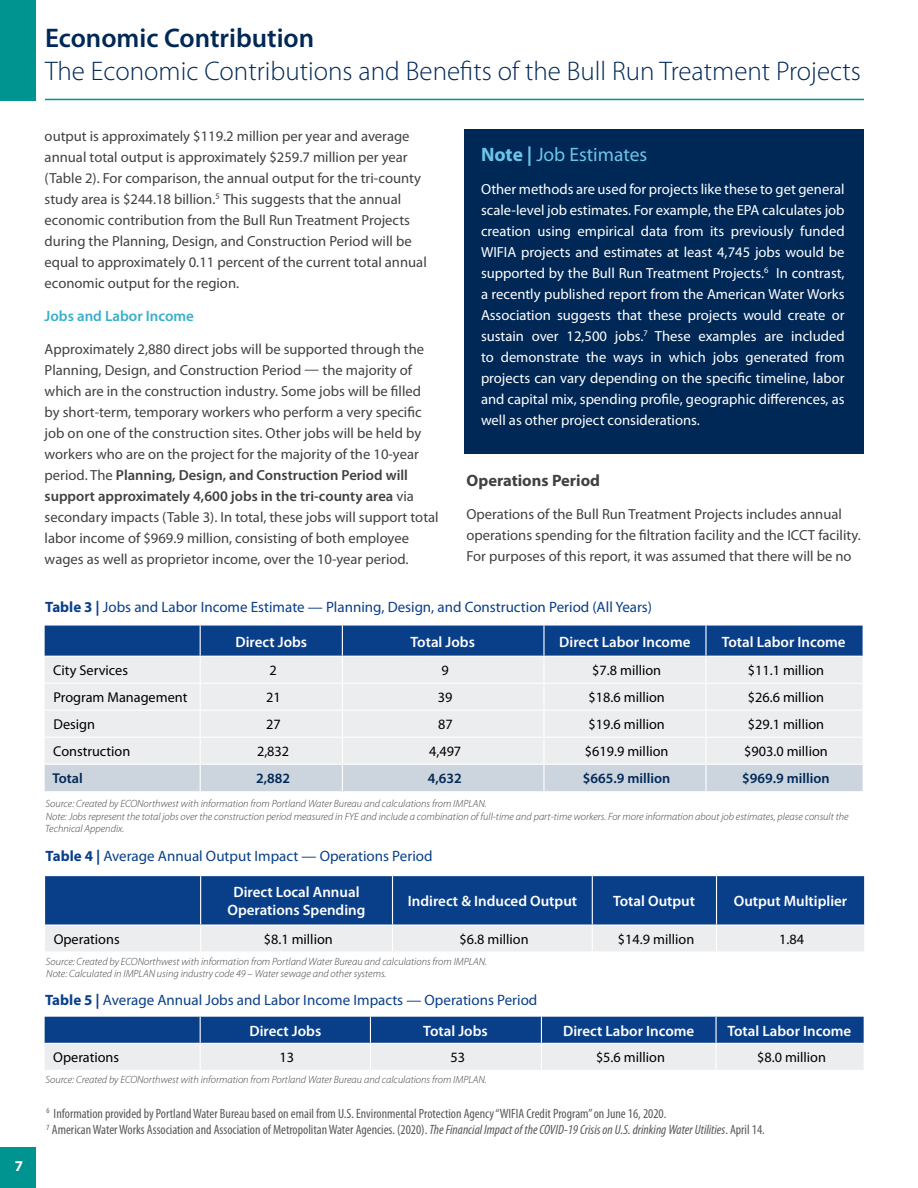
<style>
.page{position:relative;width:918px;height:1188px;background:#fff}
.page>*{position:absolute;margin:0;border:0;box-sizing:border-box;transform-origin:0 0}
.t1{font:300 27px "Myriad Pro";color:#002856}
.t2{font:600 27px "Myriad Pro";color:#002856}
.t3{font:19.5px "Myriad Pro";color:#6cc5e9}
.t4{font:700 16.5px "Myriad Pro";color:#414042}
.t5{font:15px "Myriad Pro";color:#093f89}
.t6{font:600 15px/18px "Myriad Pro";color:#fff;text-align:center}
.t7{font:600 15px "Myriad Pro";color:#37b0c9}
.t8{font:700 15px "Myriad Pro";color:#fff}
.t9{font:14.7px/21px "Myriad Pro";color:#414042}
.t10{font:14.7px/21px "Myriad Pro";color:#fff;text-align:justify}
.t11{font:14.25px "Myriad Pro";color:#000}
.t12{font:600 14.25px "Myriad Pro";color:#002856}
.t13{font:condensed 13.5px/16.5px "Myriad Pro";color:#58595b}
.t14{font:italic 300 10.5px/12.6px "Myriad Pro";color:#414042}
.s1{font-weight:600}
.s2{font-weight:700}
.s3{font-style:italic}
</style>
<div class="page">
<hr style="left:45px;top:99px;width:819px;height:1px;background:#009491">
<div style="left:0;top:0;width:36px;height:100px;background:#009491"></div>
<svg style="left:45px;top:626px;width:818px;height:165px;background:#becad9"></svg>
<hr style="left:544px;top:764px;width:162px;height:1px;background:#fff">
<hr style="left:543px;top:765px;width:2px;height:26px;background:#fff">
<hr style="left:706px;top:764px;width:157px;height:1px;background:#fff">
<hr style="left:705px;top:765px;width:2px;height:26px;background:#fff">
<svg style="left:45px;top:876px;width:819px;height:75px;background:#5a7dad"></svg>
<svg style="left:45px;top:1017px;width:819px;height:53px;background:#7e98bd"></svg>
<hr style="left:716px;top:1043px;width:148px;height:1px;background:#fff">
<hr style="left:715px;top:1044px;width:2px;height:26px;background:#fff">
<div style="left:465px;top:130px;width:399px;height:324px;background:#002856"></div>
<div style="left:0;top:1147px;width:36px;height:41px;background:#009491"></div>
<p class="t8" style="left:15px;top:1156px;width:10px">7</p>
<h1 class="t2" style="left:45px;top:21px;width:271px">Economic Contribution</h1>
<h1 class="t1" style="left:45px;top:54px;width:817px">The Economic Contributions and Benefits of the Bull Run Treatment Projects</h1>
<p class="t9" style="left:45px;top:125px;width:384px">output is approximately $119.2 million per year and average annual total output is approximately $259.7 million per year (Table 2). For comparison, the annual output for the tri-county study area is $244.18 billion.<sup>5</sup> This suggests that the annual economic contribution from the Bull Run Treatment Projects during the Planning, Design, and Construction Period will be equal to approximately 0.11 percent of the current total annual economic output for the region.</p>
<p class="t7" style="left:45px;top:306px;width:151px">Jobs and Labor Income</p>
<p class="t9" style="left:45px;top:338px;width:396px">Approximately 2,880 direct jobs will be supported through the Planning, Design, and Construction Period — the majority of which are in the construction industry. Some jobs will be filled by short-term, temporary workers who perform a very specific job on one of the construction sites. Other jobs will be held by workers who are on the project for the majority of the 10-year period. The <span class="s1">Planning, Design, and Construction Period will support approximately 4,600 jobs in the tri-county area</span> via secondary impacts (Table 3). In total, these jobs will support total labor income of $969.9 million, consisting of both employee wages as well as proprietor income, over the 10-year period.</p>
<h2 class="t3" style="left:481px;top:143px;width:168px"><span class="s2">Note |</span> Job Estimates</h2>
<p class="t10" style="left:481px;top:179px;width:365px">Other methods are used for projects like these to get general scale-level job estimates. For example, the EPA calculates job creation using empirical data from its previously funded WIFIA projects and estimates at least 4,745 jobs would be supported by the Bull Run Treatment Projects.<sup>6</sup> In contrast, a recently published report from the American Water Works Association suggests that these projects would create or sustain over 12,500 jobs.<sup>7</sup> These examples are included to demonstrate the ways in which jobs generated from projects can vary depending on the specific timeline, labor and capital mix, spending profile, geographic differences, as well as other project considerations.</p>
<p class="t4" style="left:467px;top:470px;width:135px">Operations Period</p>
<p class="t9" style="left:467px;top:503px;width:396px">Operations of the Bull Run Treatment Projects includes annual operations spending for the filtration facility and the ICCT facility.<br>For purposes of this report, it was assumed that there will be no</p>
<p class="t5" style="left:45px;top:598px;width:609px"><span class="s2">Table 3 |</span> Jobs and Labor Income Estimate — Planning, Design, and Construction Period (All Years)</p>
<p class="t6" style="left:235px;top:632px;width:73px">Direct Jobs</p>
<p class="t6" style="left:411px;top:632px;width:66px">Total Jobs</p>
<p class="t6" style="left:559px;top:632px;width:133px">Direct Labor Income</p>
<p class="t6" style="left:722px;top:632px;width:125px">Total Labor Income</p>
<p class="t11" style="left:53px;top:661px;width:76px">City Services</p>
<p class="t11" style="left:269px;top:661px;width:9px">2</p>
<p class="t11" style="left:441px;top:661px;width:9px">9</p>
<p class="t11" style="left:592px;top:661px;width:70px">$7.8 million</p>
<p class="t11" style="left:748px;top:661px;width:78px">$11.1 million</p>
<p class="t11" style="left:54px;top:688px;width:135px">Program Management</p>
<p class="t11" style="left:266px;top:688px;width:16px">21</p>
<p class="t11" style="left:438px;top:688px;width:16px">39</p>
<p class="t11" style="left:589px;top:688px;width:78px">$18.6 million</p>
<p class="t11" style="left:748px;top:688px;width:78px">$26.6 million</p>
<p class="t11" style="left:54px;top:715px;width:43px">Design</p>
<p class="t11" style="left:266px;top:715px;width:16px">27</p>
<p class="t11" style="left:438px;top:715px;width:16px">87</p>
<p class="t11" style="left:589px;top:715px;width:78px">$19.6 million</p>
<p class="t11" style="left:748px;top:715px;width:78px">$29.1 million</p>
<p class="t11" style="left:53px;top:743px;width:79px">Construction</p>
<p class="t11" style="left:257px;top:743px;width:34px">2,832</p>
<p class="t11" style="left:429px;top:743px;width:34px">4,497</p>
<p class="t11" style="left:585px;top:743px;width:85px">$619.9 million</p>
<p class="t11" style="left:744px;top:743px;width:85px">$903.0 million</p>
<p class="t12" style="left:53px;top:769px;width:32px">Total</p>
<p class="t12" style="left:256px;top:769px;width:35px">2,882</p>
<p class="t12" style="left:428px;top:769px;width:35px">4,632</p>
<p class="t12" style="left:583px;top:769px;width:89px">$665.9 million</p>
<p class="t12" style="left:742px;top:769px;width:89px">$969.9 million</p>
<p class="t14" style="left:45px;top:797px;width:805px">Source: Created by ECONorthwest with information from Portland Water Bureau and calculations from IMPLAN.<br>Note: Jobs represent the total jobs over the construction period measured in FYE and include a combination of full-time and part-time workers. For more information about job estimates, please consult the<br>Technical Appendix.</p>
<p class="t5" style="left:46px;top:847px;width:389px"><span class="s2">Table 4 |</span> Average Annual Output Impact — Operations Period</p>
<p class="t6" style="left:227px;top:883px;width:139px">Direct Local Annual<br>Operations Spending</p>
<p class="t6" style="left:408px;top:892px;width:171px">Indirect &amp; Induced Output</p>
<p class="t6" style="left:613px;top:892px;width:84px">Total Output</p>
<p class="t6" style="left:734px;top:892px;width:115px">Output Multiplier</p>
<p class="t11" style="left:54px;top:930px;width:67px">Operations</p>
<p class="t11" style="left:264px;top:930px;width:70px">$8.1 million</p>
<p class="t11" style="left:460px;top:930px;width:70px">$6.8 million</p>
<p class="t11" style="left:618px;top:930px;width:78px">$14.9 million</p>
<p class="t11" style="left:779px;top:930px;width:26px">1.84</p>
<p class="t14" style="left:46px;top:955px;width:443px">Source: Created by ECONorthwest with information from Portland Water Bureau and calculations from IMPLAN.<br>Note: Calculated in IMPLAN using industry code 49 – Water sewage and other systems.</p>
<p class="t5" style="left:45px;top:991px;width:494px"><span class="s2">Table 5 |</span> Average Annual Jobs and Labor Income Impacts — Operations Period</p>
<p class="t6" style="left:249px;top:1021px;width:73px">Direct Jobs</p>
<p class="t6" style="left:423px;top:1021px;width:66px">Total Jobs</p>
<p class="t6" style="left:563px;top:1021px;width:133px">Direct Labor Income</p>
<p class="t6" style="left:727px;top:1021px;width:125px">Total Labor Income</p>
<p class="t11" style="left:53px;top:1049px;width:67px">Operations</p>
<p class="t11" style="left:279px;top:1049px;width:16px">13</p>
<p class="t11" style="left:451px;top:1049px;width:16px">53</p>
<p class="t11" style="left:596px;top:1049px;width:70px">$5.6 million</p>
<p class="t11" style="left:757px;top:1049px;width:70px">$8.0 million</p>
<p class="t14" style="left:45px;top:1073px;width:443px">Source: Created by ECONorthwest with information from Portland Water Bureau and calculations from IMPLAN.</p>
<p class="t13" style="left:46px;top:1105px;width:720px"><sup>6</sup> Information provided by Portland Water Bureau based on email from U.S. Environmental Protection Agency “WIFIA Credit Program” on June 16, 2020.<br><sup>7</sup> American Water Works Association and Association of Metropolitan Water Agencies. (2020). <span class="s3">The Financial Impact of the COVID-19 Crisis on U.S. drinking Water Utilities</span>. April 14.</p>
</div>
